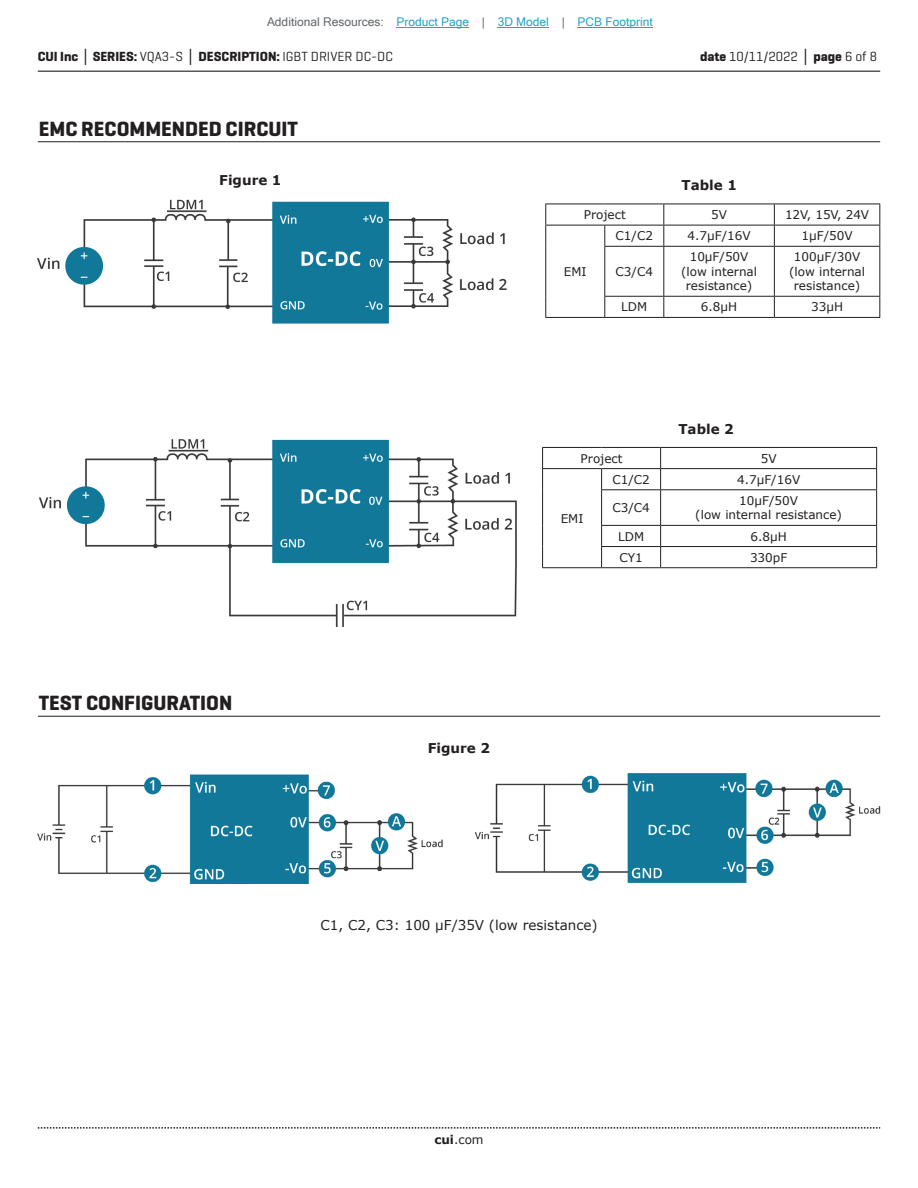
<style>
.page{position:relative;width:918px;height:1188px;background:#fff}
.page>*{position:absolute;margin:0;border:0;box-sizing:border-box;transform-origin:0 0}
.t1{font:700 21px "Geogrotesque";color:#231f20}
.t2{font:700 13.5px "Geogrotesque";color:#231f20}
.t3{font:13.5px "Verdana";color:#231f20}
.t4{font:700 13.5px "Verdana";color:#231f20}
.t5{font:13.5px "Geogrotesque";color:#231f20}
.t6{font:12px/14.4px "Verdana";color:#231f20;text-align:center}
.t7{font:12px "Microsoft Sans Serif";color:#23a4c6}
.s1{color:#63676b}
.s2{font-family:"Verdana"}
.s3{font-weight:400}
.s4{font-weight:700}
.s5{font-family:"Verdana";font-weight:700}
</style>
<div class="page">
<hr style="left:38px;top:71px;width:842px;height:1px;background:#231f20">
<svg style="left:38px;top:1127px;width:842px;height:2px"></svg>
<hr style="left:38px;top:716px;width:842px;height:1px;background:#231f20">
<hr style="left:38px;top:141px;width:842px;height:1px;background:#231f20">
<hr style="left:545px;top:204px;width:60px;height:1px;background:#231f20">
<hr style="left:605px;top:204px;width:59px;height:1px;background:#231f20">
<hr style="left:664px;top:204px;width:110px;height:1px;background:#231f20">
<hr style="left:774px;top:204px;width:106px;height:1px;background:#231f20">
<hr style="left:545px;top:225px;width:60px;height:1px;background:#231f20">
<svg style="left:545px;top:204px;width:1px;height:42px"></svg>
<hr style="left:605px;top:225px;width:59px;height:1px;background:#231f20">
<svg style="left:604px;top:225px;width:1px;height:21px"></svg>
<hr style="left:664px;top:225px;width:110px;height:1px;background:#231f20">
<svg style="left:663px;top:204px;width:1px;height:42px"></svg>
<hr style="left:774px;top:225px;width:106px;height:1px;background:#231f20">
<svg style="left:774px;top:204px;width:1px;height:42px"></svg>
<svg style="left:879px;top:204px;width:1px;height:42px"></svg>
<hr style="left:545px;top:246px;width:1px;height:50px;background:#231f20">
<hr style="left:604px;top:246px;width:60px;height:1px;background:#231f20">
<hr style="left:604px;top:247px;width:1px;height:49px;background:#231f20">
<hr style="left:664px;top:246px;width:110px;height:1px;background:#231f20">
<hr style="left:663px;top:247px;width:1px;height:49px;background:#231f20">
<hr style="left:774px;top:246px;width:106px;height:1px;background:#231f20">
<hr style="left:774px;top:247px;width:1px;height:49px;background:#231f20">
<hr style="left:879px;top:247px;width:1px;height:49px;background:#231f20">
<svg style="left:545px;top:296px;width:1px;height:21px"></svg>
<hr style="left:604px;top:296px;width:60px;height:1px;background:#231f20">
<svg style="left:604px;top:297px;width:1px;height:20px"></svg>
<hr style="left:664px;top:296px;width:110px;height:1px;background:#231f20">
<svg style="left:663px;top:297px;width:1px;height:20px"></svg>
<hr style="left:774px;top:296px;width:106px;height:1px;background:#231f20">
<svg style="left:774px;top:297px;width:1px;height:20px"></svg>
<svg style="left:879px;top:297px;width:1px;height:20px"></svg>
<hr style="left:545px;top:317px;width:60px;height:1px;background:#231f20">
<hr style="left:605px;top:317px;width:59px;height:1px;background:#231f20">
<hr style="left:664px;top:317px;width:110px;height:1px;background:#231f20">
<hr style="left:774px;top:317px;width:106px;height:1px;background:#231f20">
<hr style="left:542px;top:447px;width:60px;height:1px;background:#231f20">
<hr style="left:602px;top:447px;width:59px;height:1px;background:#231f20">
<hr style="left:661px;top:447px;width:216px;height:1px;background:#231f20">
<hr style="left:542px;top:468px;width:60px;height:1px;background:#231f20">
<svg style="left:542px;top:448px;width:1px;height:42px"></svg>
<hr style="left:602px;top:468px;width:59px;height:1px;background:#231f20">
<svg style="left:601px;top:469px;width:1px;height:20px"></svg>
<hr style="left:661px;top:468px;width:216px;height:1px;background:#231f20">
<svg style="left:660px;top:448px;width:1px;height:41px"></svg>
<svg style="left:876px;top:448px;width:1px;height:41px"></svg>
<hr style="left:542px;top:490px;width:1px;height:35px;background:#231f20">
<hr style="left:601px;top:489px;width:60px;height:1px;background:#231f20">
<hr style="left:601px;top:490px;width:1px;height:35px;background:#231f20">
<hr style="left:661px;top:489px;width:216px;height:1px;background:#231f20">
<hr style="left:660px;top:490px;width:1px;height:35px;background:#231f20">
<hr style="left:876px;top:490px;width:1px;height:35px;background:#231f20">
<hr style="left:601px;top:525px;width:60px;height:1px;background:#231f20">
<hr style="left:661px;top:525px;width:216px;height:1px;background:#231f20">
<svg style="left:542px;top:525px;width:1px;height:42px"></svg>
<hr style="left:601px;top:546px;width:60px;height:1px;background:#231f20">
<svg style="left:601px;top:526px;width:1px;height:41px"></svg>
<hr style="left:661px;top:546px;width:216px;height:1px;background:#231f20">
<svg style="left:660px;top:526px;width:1px;height:41px"></svg>
<svg style="left:876px;top:526px;width:1px;height:41px"></svg>
<hr style="left:542px;top:567px;width:60px;height:1px;background:#231f20">
<hr style="left:602px;top:567px;width:59px;height:1px;background:#231f20">
<hr style="left:661px;top:567px;width:216px;height:1px;background:#231f20">
<img style="left:38px;top:773px;width:842px;height:110px">
<img style="left:38px;top:199px;width:478px;height:427px">
<hr style="left:397px;top:27px;width:72px;height:1px;background:#23a4c6">
<hr style="left:498px;top:27px;width:51px;height:1px;background:#23a4c6">
<hr style="left:578px;top:27px;width:75px;height:1px;background:#23a4c6">
<p class="t7" style="left:267px;top:15px;width:387px"><span class="s1">Additional Resources:</span> Product Page <span class="s1">|</span> 3D Model <span class="s1">|</span> PCB Footprint</p>
<p class="t2" style="left:38px;top:48px;width:357px">CUI Inc <span class="s2">│</span> SERIES: <span class="s3">VQA3-S</span> <span class="s2">│</span> DESCRIPTION: <span class="s3">IGBT DRIVER DC-DC</span></p>
<p class="t5" style="left:700px;top:48px;width:179px"><span class="s4">date</span> 10/11/2022 <span class="s5">│</span> <span class="s4">page</span> 6 of 8</p>
<h1 class="t1" style="left:39px;top:116px;width:261px">EMC RECOMMENDED CIRCUIT</h1>
<p class="t4" style="left:219px;top:170px;width:64px">Figure 1</p>
<h1 class="t1" style="left:39px;top:690px;width:195px">TEST CONFIGURATION</h1>
<p class="t4" style="left:428px;top:739px;width:64px">Figure 2</p>
<p class="t4" style="left:682px;top:176px;width:57px">Table 1</p>
<p class="t6" style="left:584px;top:207px;width:43px">Project</p>
<p class="t6" style="left:711px;top:207px;width:17px">5V</p>
<p class="t6" style="left:785px;top:207px;width:86px">12V, 15V, 24V</p>
<p class="t6" style="left:564px;top:264px;width:24px">EMI</p>
<p class="t6" style="left:616px;top:229px;width:39px">C1/C2</p>
<p class="t6" style="left:688px;top:229px;width:65px">4.7μF/16V</p>
<p class="t6" style="left:802px;top:229px;width:53px">1μF/50V</p>
<p class="t6" style="left:616px;top:264px;width:39px">C3/C4</p>
<p class="t6" style="left:681px;top:250px;width:78px">10μF/50V (low internal resistance)</p>
<p class="t6" style="left:789px;top:250px;width:78px">100μF/30V (low internal resistance)</p>
<p class="t6" style="left:621px;top:300px;width:28px">LDM</p>
<p class="t6" style="left:701px;top:300px;width:38px">6.8μH</p>
<p class="t6" style="left:811px;top:300px;width:33px">33μH</p>
<p class="t4" style="left:678px;top:419px;width:57px">Table 2</p>
<p class="t6" style="left:581px;top:451px;width:43px">Project</p>
<p class="t6" style="left:761px;top:451px;width:17px">5V</p>
<p class="t6" style="left:561px;top:511px;width:24px">EMI</p>
<p class="t6" style="left:612px;top:472px;width:39px">C1/C2</p>
<p class="t6" style="left:737px;top:472px;width:65px">4.7μF/16V</p>
<p class="t6" style="left:612px;top:500px;width:39px">C3/C4</p>
<p class="t6" style="left:695px;top:493px;width:148px">10μF/50V<br>(low internal resistance)</p>
<p class="t6" style="left:618px;top:529px;width:28px">LDM</p>
<p class="t6" style="left:750px;top:529px;width:38px">6.8μH</p>
<p class="t6" style="left:619px;top:550px;width:25px">CY1</p>
<p class="t6" style="left:750px;top:550px;width:39px">330pF</p>
<p class="t3" style="left:321px;top:916px;width:279px">C1, C2, C3: 100 μF/35V (low resistance)</p>
<p class="t6" style="left:434px;top:1132px;width:51px"><span class="s4">cui</span>.com</p>
</div>
